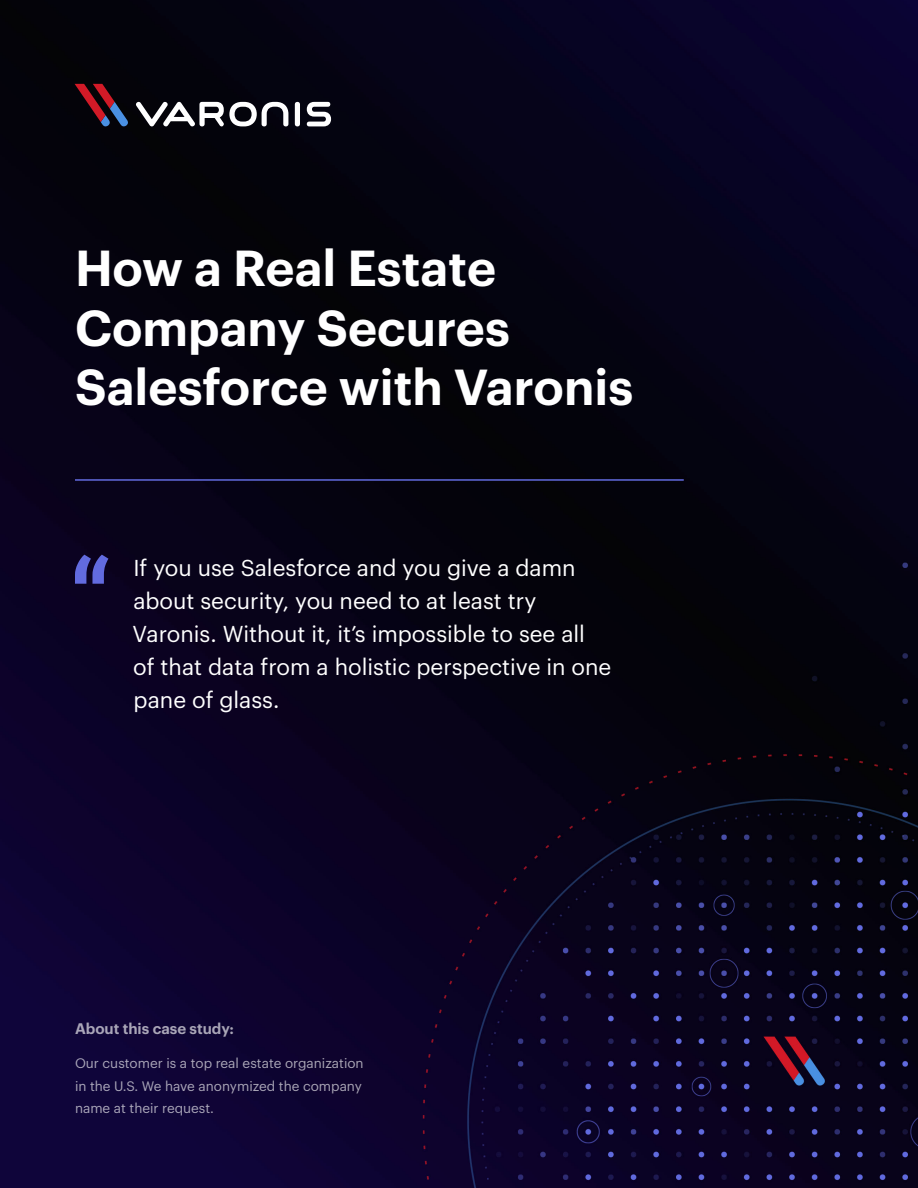
<style>
.page{position:relative;width:918px;height:1188px;background:#fff}
.page>*{position:absolute;margin:0;border:0;box-sizing:border-box;transform-origin:0 0}
.t1{font:600 49.5px/59.4px "Graphik LC";color:#fff}
.t2{font:22.5px/33px "Graphik LC";color:#fff}
.t3{font:600 15px "Graphik LC";color:#fff}
.t4{font:13.5px/22.5px "Graphik LC";color:#fff}
</style>
<div class="page">
<img style="left:0;top:0;width:918px;height:1188px">
<div style="left:295px;top:102px;width:5px;height:24px;background:#fff;border-radius:3px"></div>
<svg style="left:307px;top:102px;width:24px;height:24px"></svg>
<svg style="left:136px;top:102px;width:152px;height:25px"></svg>
<svg style="left:75px;top:84px;width:54px;height:43px;background:#3a1726"></svg>
<svg style="left:75px;top:555px;width:33px;height:29px"></svg>
<hr style="left:75px;top:479px;width:609px;height:2px;background:#626bdf">
<h1 class="t1" style="left:75px;top:234px;width:560px">How a Real Estate<br>Company Secures<br>Salesforce with Varonis</h1>
<p class="t2" style="left:133px;top:549px;width:480px">If you use Salesforce and you give a damn about security, you need to at least try Varonis. Without it, it’s impossible to see all of that data from a holistic perspective in one pane of glass.</p>
<p class="t3" style="left:75px;top:1017px;width:161px">About this case study:</p>
<p class="t4" style="left:75px;top:1051px;width:290px">Our customer is a top real estate organization in the U.S. We have anonymized the company name at their request.</p>
</div>
